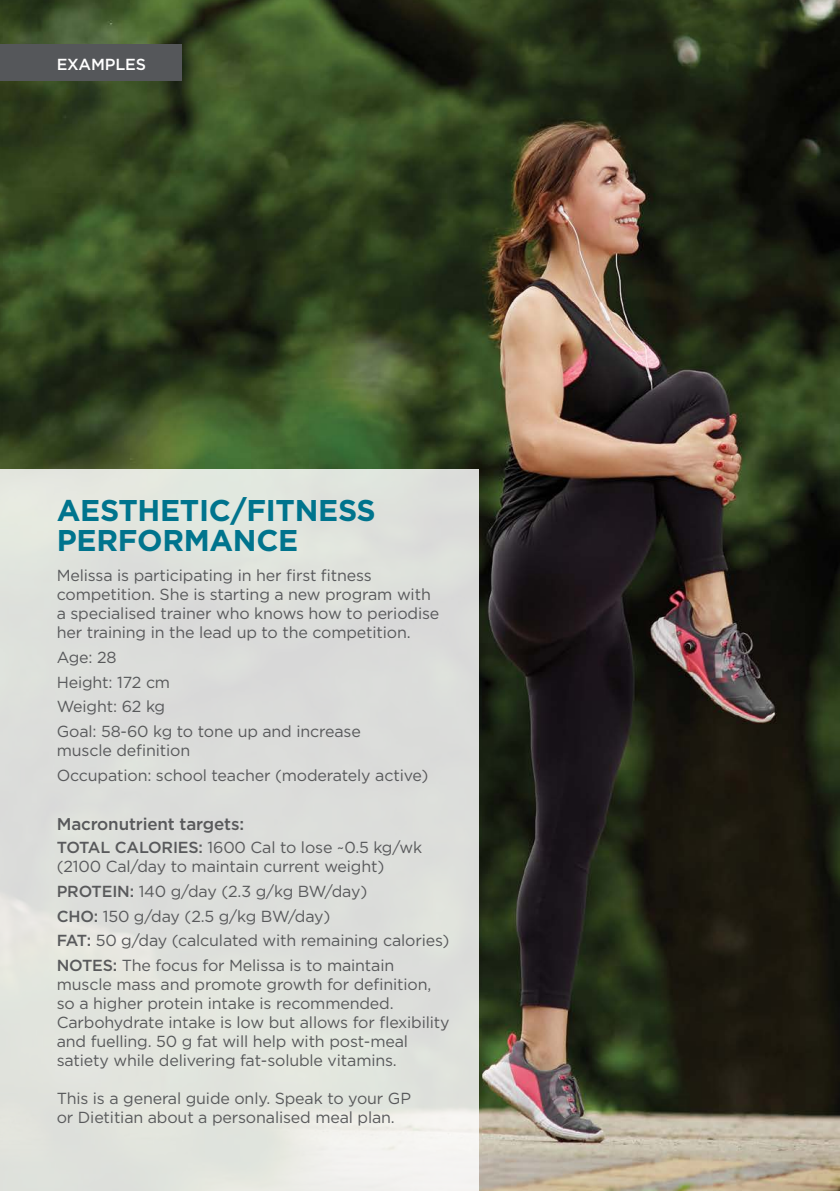
<style>
.page{position:relative;width:840px;height:1191px;background:#fff}
.page>*{position:absolute;margin:0;border:0;box-sizing:border-box;transform-origin:0 0}
.t1{font:700 30px/30px "Gotham";letter-spacing:-.01em;color:#00748d}
.t2{font:500 17px "Gotham";letter-spacing:-.01em;color:#58595b}
.t3{font:16px/19px "Gotham";letter-spacing:-.01em;color:#58595b}
.t4{font:500 16px "Gotham";letter-spacing:-.01em;color:#fff}
.s1{font-weight:500}
</style>
<div class="page">
<img style="left:0;top:0;width:839px;height:1191px">
<div style="left:0;top:44px;width:181px;height:36px;background:#55575a"></div>
<div style="left:0;top:469px;width:478px;height:722px;background:#dddfdb"></div>
<p class="t4" style="left:57px;top:53px;width:91px">EXAMPLES</p>
<h1 class="t1" style="left:57px;top:495px;width:320px">AESTHETIC/FITNESS<br>PERFORMANCE</h1>
<p class="t3" style="left:57px;top:565px;width:384px">Melissa is participating in her first fitness competition. She is starting a new program with a specialised trainer who knows how to periodise her training in the lead up to the competition.</p>
<p class="t3" style="left:57px;top:644px;width:305px;line-height:24.6px">Age: 28<br>Height: 172 cm<br>Weight: 62 kg<br>Goal: 58-60 kg to tone up and increase</p>
<p class="t3" style="left:57px;top:737px;width:373px;line-height:24.6px">muscle definition<br>Occupation: school teacher (moderately active)</p>
<p class="t2" style="left:57px;top:813px;width:189px">Macronutrient targets:</p>
<p class="t3" style="left:57px;top:837px;width:367px"><span class="s1">TOTAL CALORIES:</span> 1600 Cal to lose ~0.5 kg/wk (2100 Cal/day to maintain current weight)</p>
<p class="t3" style="left:57px;top:878px;width:394px;line-height:24.6px"><span class="s1">PROTEIN:</span> 140 g/day (2.3 g/kg BW/day)<br><span class="s1">CHO:</span> 150 g/day (2.5 g/kg BW/day)<br><span class="s1">FAT:</span> 50 g/day (calculated with remaining calories)<br><span class="s1">NOTES:</span> The focus for Melissa is to maintain</p>
<p class="t3" style="left:57px;top:974px;width:394px">muscle mass and promote growth for definition, so a higher protein intake is recommended.<br>Carbohydrate intake is low but allows for flexibility and fuelling. 50 g fat will help with post-meal satiety while delivering fat-soluble vitamins.</p>
<p class="t3" style="left:57px;top:1088px;width:355px">This is a general guide only. Speak to your GP or Dietitian about a personalised meal plan.</p>
</div>
